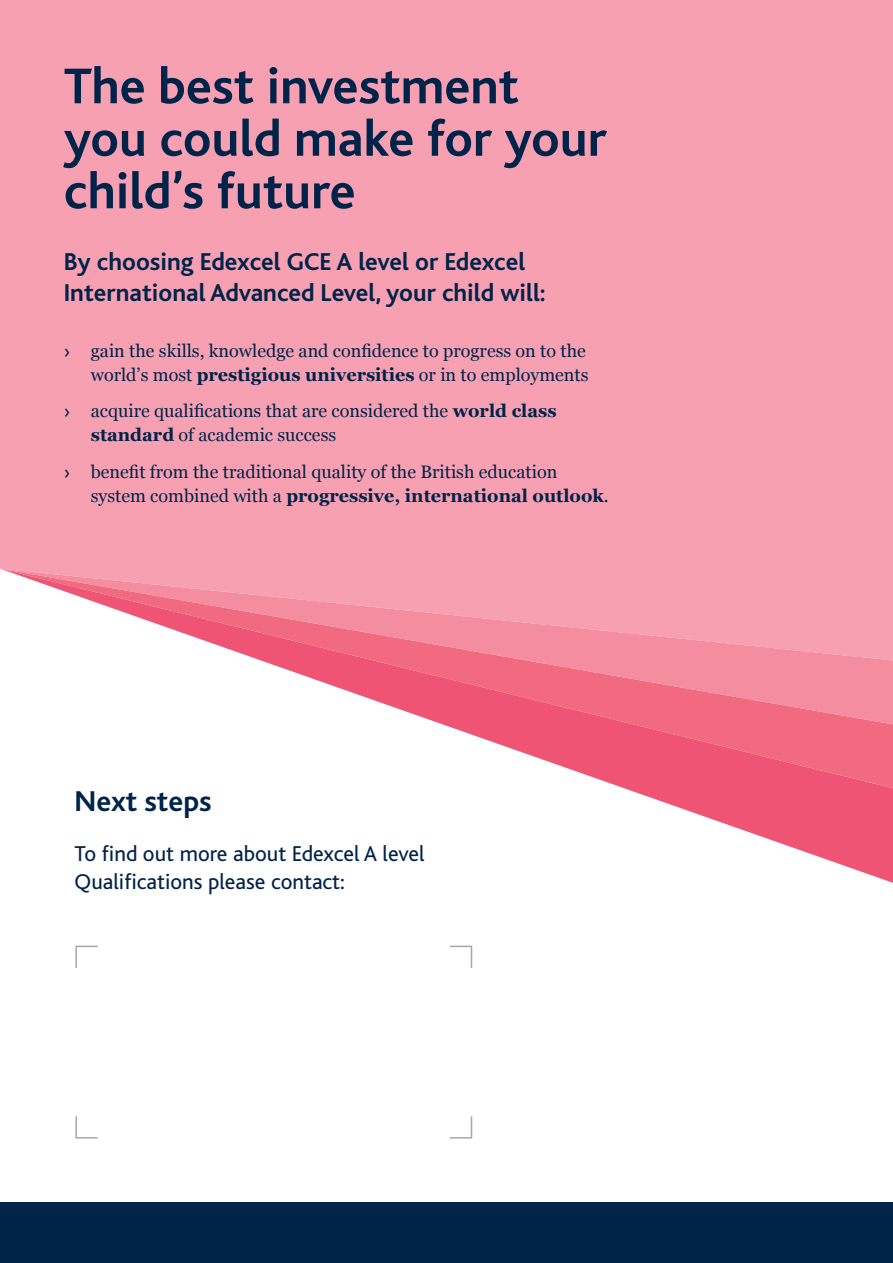
<style>
.page{position:relative;width:893px;height:1263px;background:#fff}
.page>*{position:absolute;margin:0;border:0;box-sizing:border-box;transform-origin:0 0}
.t1{font:700 52.5px/52.5px "Bliss";color:#002349}
.t2{font:700 30px "Bliss";color:#002349}
.t3{font:700 25.5px/31.5px "Bliss";color:#002349}
.t4{font:22.5px/28.5px "Bliss";color:#002349}
.t5{font:18px/24px "Georgia";color:#002349}
.s1{font-family:"Bliss"}
.s2{font-weight:700}
</style>
<div class="page">
<div style="left:0;top:0;width:893px;height:569px;background:#f6a0b2"></div>
<div style="left:0;top:1203px;width:893px;height:60px;background:#002349"></div>
<svg style="left:75px;top:945px;width:398px;height:194px"></svg>
<svg style="left:1px;top:569px;width:892px;height:314px"></svg>
<h1 class="t1" style="left:64px;top:61px;width:544px">The best investment you could make for your child’s future</h1>
<h3 class="t3" style="left:64px;top:246px;width:483px">By choosing Edexcel GCE A level or Edexcel<br>International Advanced Level, your child will:</h3>
<p class="t5" style="left:64px;top:338px;width:526px;text-align:right"><span class="s1">›</span> gain the skills, knowledge and confidence to progress on to the world’s most <span class="s2">prestigious universities</span> or in to employments</p>
<p class="t5" style="left:91px;top:398px;width:467px;text-indent:-27px"><span class="s1">›</span> acquire qualifications that are considered the <span class="s2">world class standard</span> of academic success</p>
<p class="t5" style="left:91px;top:459px;width:519px;text-indent:-27px"><span class="s1">›</span> benefit from the traditional quality of the British education system combined with a <span class="s2">progressive, international outlook</span>.</p>
<h2 class="t2" style="left:75px;top:786px;width:139px">Next steps</h2>
<p class="t4" style="left:75px;top:840px;width:351px">To find out more about Edexcel A level<br>Qualifications please contact:</p>
</div>
